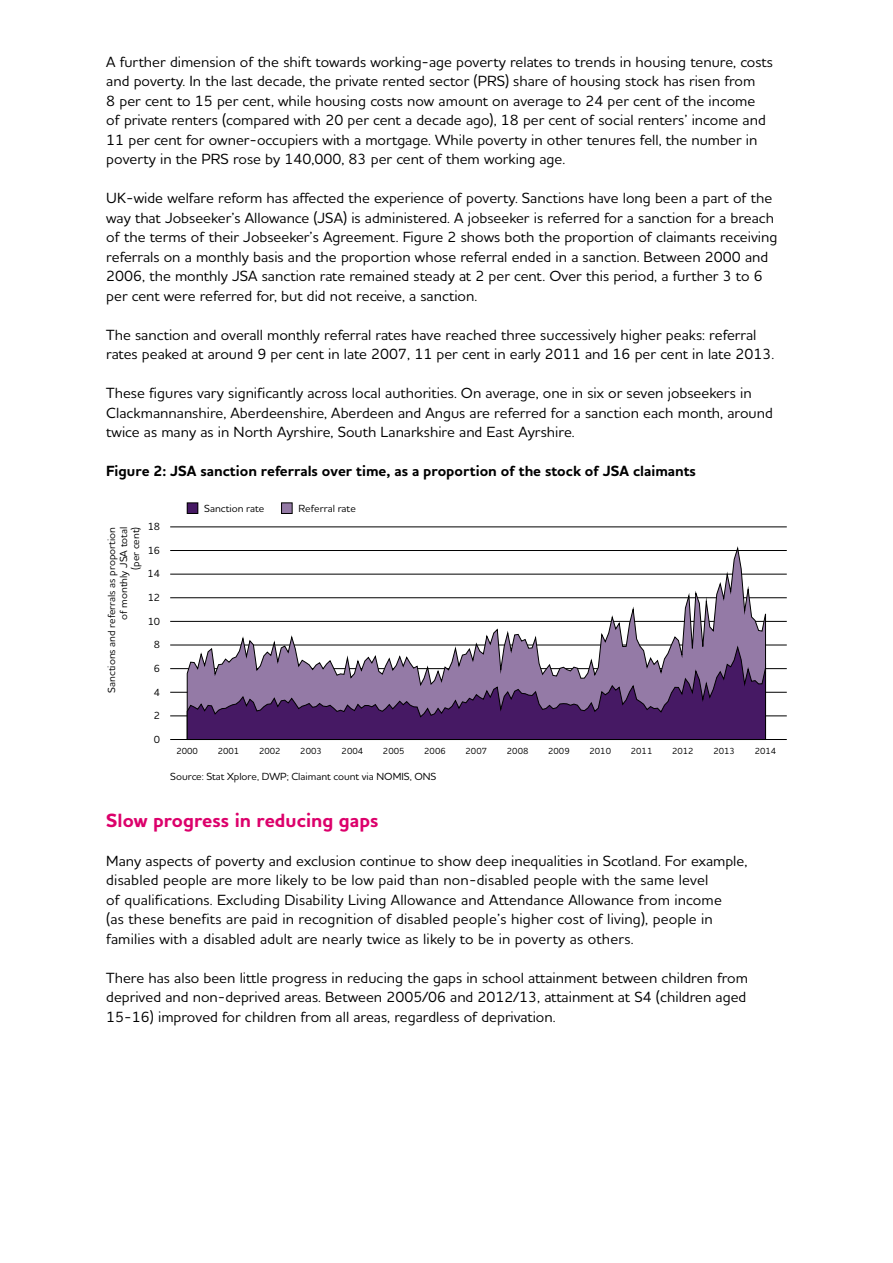
<style>
.page{position:relative;width:893px;height:1263px;background:#fff}
.page>*{position:absolute;margin:0;border:0;box-sizing:border-box;transform-origin:0 0}
.t1{font:700 19.5px "Houschka Alt Pro";color:#dc006b}
.t2{font:500 15px/19.5px "Houschka Alt Pro";color:#000}
.t3{font:700 15px "Houschka Alt Pro";color:#000}
.t4{font:500 10.5px/12px "Houschka Alt Pro";color:#000;text-align:right}
.t5{font:500 9px "Houschka Alt Pro";color:#000}
</style>
<div class="page">
<hr style="left:170px;top:527px;width:617px;height:1px;background:#000">
<hr style="left:170px;top:550px;width:617px;height:1px;background:#000">
<hr style="left:170px;top:621px;width:617px;height:1px;background:#000">
<hr style="left:170px;top:597px;width:617px;height:1px;background:#000">
<hr style="left:170px;top:645px;width:617px;height:1px;background:#000">
<hr style="left:170px;top:692px;width:617px;height:1px;background:#000">
<hr style="left:170px;top:716px;width:617px;height:1px;background:#000">
<hr style="left:170px;top:668px;width:617px;height:1px;background:#000">
<hr style="left:170px;top:574px;width:617px;height:1px;background:#000">
<hr style="left:170px;top:739px;width:617px;height:1px;background:#000">
<div style="left:187px;top:503px;width:11px;height:10px;background:#461964"></div>
<div style="left:187px;top:502px;width:11px;height:12px;border:1px solid #000"></div>
<div style="left:282px;top:503px;width:10px;height:10px;background:#947aa5"></div>
<div style="left:281px;top:502px;width:12px;height:12px;border:1px solid #000"></div>
<svg style="left:186px;top:546px;width:580px;height:98px"></svg>
<svg style="left:186px;top:644px;width:580px;height:95px;background:#795c8d"></svg>
<p class="t2" style="left:106px;top:51px;width:668px">A further dimension of the shift towards working-age poverty relates to trends in housing tenure, costs and poverty. In the last decade, the private rented sector (PRS) share of housing stock has risen from<br>8 per cent to 15 per cent, while housing costs now amount on average to 24 per cent of the income<br>of private renters (compared with 20 per cent a decade ago), 18 per cent of social renters’ income and 11 per cent for owner-occupiers with a mortgage. While poverty in other tenures fell, the number in poverty in the PRS rose by 140,000, 83 per cent of them working age.</p>
<p class="t2" style="left:106px;top:188px;width:673px">UK-wide welfare reform has affected the experience of poverty. Sanctions have long been a part of the way that Jobseeker’s Allowance (JSA) is administered. A jobseeker is referred for a sanction for a breach of the terms of their Jobseeker’s Agreement. Figure 2 shows both the proportion of claimants receiving referrals on a monthly basis and the proportion whose referral ended in a sanction. Between 2000 and 2006, the monthly JSA sanction rate remained steady at 2 per cent. Over this period, a further 3 to 6 per cent were referred for, but did not receive, a sanction.</p>
<p class="t2" style="left:106px;top:324px;width:669px">The sanction and overall monthly referral rates have reached three successively higher peaks: referral rates peaked at around 9 per cent in late 2007, 11 per cent in early 2011 and 16 per cent in late 2013.</p>
<p class="t2" style="left:106px;top:383px;width:668px">These figures vary significantly across local authorities. On average, one in six or seven jobseekers in<br>Clackmannanshire, Aberdeenshire, Aberdeen and Angus are referred for a sanction each month, around twice as many as in North Ayrshire, South Lanarkshire and East Ayrshire.</p>
<p class="t3" style="left:106px;top:461px;width:591px">Figure 2: JSA sanction referrals over time, as a proportion of the stock of JSA claimants</p>
<p class="t4" style="left:148px;top:520px;width:14px">18</p>
<p class="t4" style="left:105px;top:693px;width:167px;rotate:-90deg">Sanctions and referrals as proportion of monthly JSA total<br>(per cent)</p>
<p class="t4" style="left:148px;top:544px;width:14px">16</p>
<p class="t4" style="left:148px;top:591px;width:14px">12</p>
<p class="t4" style="left:148px;top:567px;width:14px">14</p>
<p class="t4" style="left:148px;top:615px;width:14px">10</p>
<p class="t4" style="left:154px;top:638px;width:8px">8</p>
<p class="t4" style="left:154px;top:686px;width:8px">4</p>
<p class="t4" style="left:154px;top:709px;width:8px">2</p>
<p class="t4" style="left:154px;top:662px;width:8px">6</p>
<p class="t4" style="left:154px;top:733px;width:8px">0</p>
<p class="t4" style="left:204px;top:502px;width:62px">Sanction rate</p>
<p class="t4" style="left:299px;top:502px;width:59px">Referral rate</p>
<p class="t5" style="left:176px;top:745px;width:23px">2000</p>
<p class="t5" style="left:218px;top:745px;width:23px">2001</p>
<p class="t5" style="left:259px;top:745px;width:23px">2002</p>
<p class="t5" style="left:300px;top:745px;width:23px">2003</p>
<p class="t5" style="left:342px;top:745px;width:23px">2004</p>
<p class="t5" style="left:383px;top:745px;width:23px">2005</p>
<p class="t5" style="left:424px;top:745px;width:23px">2006</p>
<p class="t5" style="left:466px;top:745px;width:23px">2007</p>
<p class="t5" style="left:507px;top:745px;width:23px">2008</p>
<p class="t5" style="left:548px;top:745px;width:23px">2009</p>
<p class="t5" style="left:589px;top:745px;width:23px">2010</p>
<p class="t5" style="left:631px;top:745px;width:23px">2011</p>
<p class="t5" style="left:672px;top:745px;width:23px">2012</p>
<p class="t5" style="left:713px;top:745px;width:23px">2013</p>
<p class="t5" style="left:755px;top:745px;width:23px">2014</p>
<p class="t4" style="left:170px;top:770px;width:268px">Source: Stat Xplore, DWP; Claimant count via NOMIS, ONS</p>
<h1 class="t1" style="left:106px;top:807px;width:274px">Slow progress in reducing gaps</h1>
<p class="t2" style="left:106px;top:850px;width:643px">Many aspects of poverty and exclusion continue to show deep inequalities in Scotland. For example, disabled people are more likely to be low paid than non-disabled people with the same level<br>of qualifications. Excluding Disability Living Allowance and Attendance Allowance from income<br>(as these benefits are paid in recognition of disabled people’s higher cost of living), people in families with a disabled adult are nearly twice as likely to be in poverty as others.</p>
<p class="t2" style="left:106px;top:967px;width:643px;text-align:justify">There has also been little progress in reducing the gaps in school attainment between children from deprived and non-deprived areas. Between 2005/06 and 2012/13, attainment at S4 (children aged 15‑ 16) improved for children from all areas, regardless of deprivation.</p>
</div>
